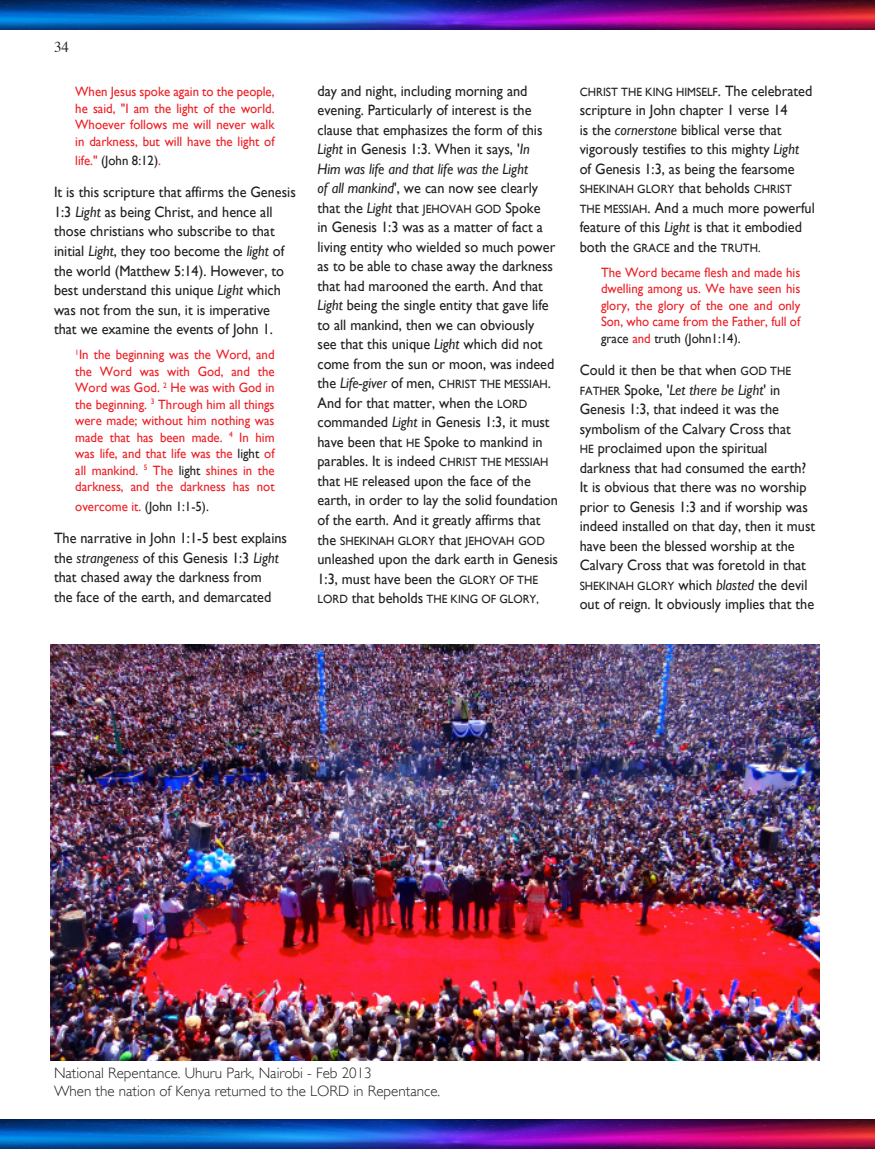
<style>
.page{position:relative;width:876px;height:1149px;background:#fff}
.page>*{position:absolute;margin:0;border:0;box-sizing:border-box;transform-origin:0 0}
.t1{font:15px/19.5px "Gill Sans";color:#231f20;scale:.95 1}
.t2{font:300 15px/18px "Gill Sans";color:#231f20}
.t3{font:15px "Times";color:#231f20}
.t4{font:13.5px/16.5px "Gill Sans";color:#ee1d23;text-align:justify;scale:.95 1}
.t5{font:13.5px "Gill Sans";color:#231f20;scale:.95 1}
.t6{font:12px "Gill Sans";color:#231f20;scale:.95 1}
.s1{color:#ee1d23}
.s2{font-style:italic}
.s3{color:#231f20}
.s4{font-size:12px}
.s5{font-size:15px}
.s6{font-style:italic;font-size:15px}
</style>
<div class="page">
<img style="left:51px;top:644px;width:768px;height:416px">
<img style="left:0;top:1119px;width:874px;height:29px">
<img style="left:0;top:1px;width:874px;height:29px">
<p class="t3" style="left:54px;top:41px;width:16px">34</p>
<p class="t4" style="left:75px;top:83px;width:211px">When Jesus spoke again to the people, he said, "I am the light of the world.<br>Whoever follows me will never walk in darkness, but will have the light of</p>
<p class="t5" style="left:75px;top:153px;width:92px"><span class="s1">life."</span> (John 8:12)<span class="s1">.</span></p>
<p class="t1" style="left:54px;top:182px;width:256px">It is this scripture that affirms the Genesis 1:3 <span class="s2">Light</span> as being Christ, and hence all those christians who subscribe to that initial <span class="s2">Light</span>, they too become the <span class="s2">light</span> of the world (Matthew 5:14). However, to best understand this unique <span class="s2">Light</span> which was not from the sun, it is imperative that we examine the events of John 1.</p>
<p class="t4" style="left:75px;top:346px;width:211px"><sup>1</sup>In the beginning was the Word, and the Word was with God, and the Word was God. <sup>2</sup> He was with God in the beginning. <sup>3</sup> Through him all things were made; without him nothing was made that has been made. <sup>4</sup> In him was life, and that life was the <span class="s3">light</span> of all mankind. <sup>5</sup> The <span class="s3">light</span> shines in the darkness, and the darkness has not</p>
<p class="t5" style="left:75px;top:498px;width:142px"><span class="s1">overcome it.</span> (John 1:1-5).</p>
<p class="t1" style="left:54px;top:528px;width:247px">The narrative in John 1:1-5 best explains the <span class="s2">strangeness</span> of this Genesis 1:3 <span class="s2">Light </span>that chased away the darkness from<br>the face of the earth, and demarcated</p>
<p class="t1" style="left:317px;top:81px;width:252px">day and night, including morning and evening. Particularly of interest is the clause that emphasizes the form of this <span class="s2">Light</span> in Genesis 1:3. When it says, '<span class="s2">In Him was life and that life was the Light<br>of all mankind</span>', we can now see clearly that the <span class="s2">Light</span> that <span class="s4">JEHOVAH GOD</span> Spoke<br>in Genesis 1:3 was as a matter of fact a living entity who wielded so much power as to be able to chase away the darkness that had marooned the earth. And that <span class="s2">Light</span> being the single entity that gave life to all mankind, then we can obviously see that this unique <span class="s2">Light</span> which did not come from the sun or moon, was indeed</p>
<p class="t6" style="left:317px;top:377px;width:247px"><span class="s5">the</span> <span class="s6">Life-giver</span> <span class="s5">of men,</span> CHRIST THE MESSIAH<span class="s5">.</span></p>
<p class="t1" style="left:317px;top:393px;width:254px">And for that matter, when the <span class="s4">LORD </span>commanded <span class="s2">Light</span> in Genesis 1:3, it must have been that <span class="s4">HE</span> Spoke to mankind in parables. It is indeed <span class="s4">CHRIST THE MESSIAH </span>that <span class="s4">HE</span> released upon the face of the earth, in order to lay the solid foundation of the earth. And it greatly affirms that</p>
<p class="t6" style="left:317px;top:533px;width:241px"><span class="s5">the</span> SHEKINAH GLORY <span class="s5">that</span> JEHOVAH GOD</p>
<p class="t1" style="left:317px;top:549px;width:255px">unleashed upon the dark earth in Genesis<br>1:3, must have been the <span class="s4">GLORY OF THE</span></p>
<p class="t6" style="left:317px;top:592px;width:235px">LORD <span class="s5">that beholds</span> THE KING OF GLORY,</p>
<p class="t6" style="left:580px;top:85px;width:246px">CHRIST THE KING HIMSELF<span class="s5">. The celebrated</span></p>
<p class="t1" style="left:580px;top:100px;width:232px">scripture in John chapter 1 verse 14 is the <span class="s2">cornerstone</span> biblical verse that vigorously testifies to this mighty <span class="s2">Light </span>of Genesis 1:3, as being the fearsome</p>
<p class="t6" style="left:580px;top:182px;width:225px">SHEKINAH GLORY <span class="s5">that beholds</span> CHRIST</p>
<p class="t1" style="left:580px;top:198px;width:249px"><span class="s4">THE MESSIAH</span>. And a much more powerful feature of this <span class="s2">Light</span> is that it embodied both the <span class="s4">GRACE</span> and the <span class="s4">TRUTH.</span></p>
<p class="t4" style="left:601px;top:264px;width:211px">The Word became flesh and made his dwelling among us. We have seen his glory, the glory of the one and only Son, who came from the Father, full of <span class="s3">grace</span> and <span class="s3">truth (John1:14).</span></p>
<p class="t1" style="left:580px;top:360px;width:249px">Could it then be that when <span class="s4">GOD THE FATHER</span> Spoke, '<span class="s2">Let there be Light</span>' in Genesis 1:3, that indeed it was the symbolism of the Calvary Cross that<br><span class="s4">HE</span> proclaimed upon the spiritual darkness that had consumed the earth?<br>It is obvious that there was no worship prior to Genesis 1:3 and if worship was indeed installed on that day, then it must have been the blessed worship at the Calvary Cross that was foretold in that</p>
<p class="t6" style="left:580px;top:578px;width:241px">SHEKINAH GLORY <span class="s5">which</span> <span class="s6">blasted</span> <span class="s5">the devil</span></p>
<p class="t1" style="left:580px;top:594px;width:248px">out of reign. It obviously implies that the</p>
<p class="t2" style="left:54px;top:1064px;width:388px">National Repentance. Uhuru Park, Nairobi - Feb 2013<br>When the nation of Kenya returned to the LORD in Repentance.</p>
</div>
